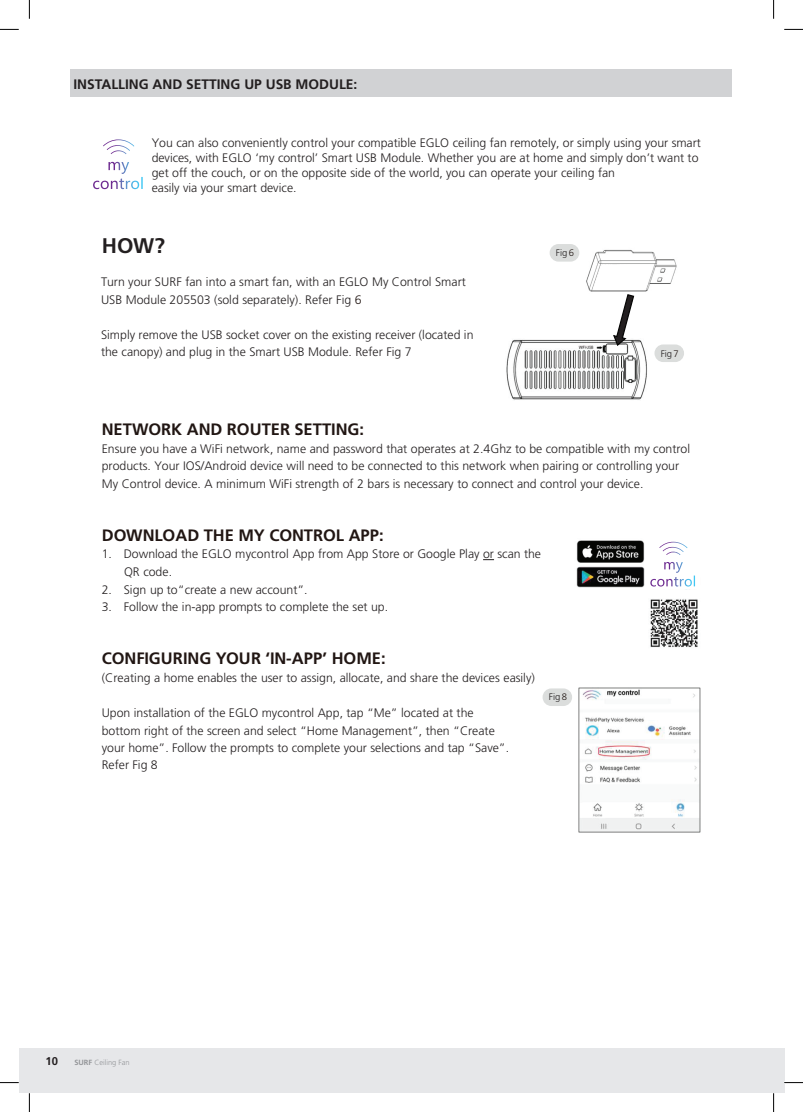
<style>
.page{position:relative;width:803px;height:1112px;background:#fff}
.page>*{position:absolute;margin:0;border:0;box-sizing:border-box;transform-origin:0 0}
.t1{font:700 21.12px "Frutiger";color:#231f20}
.t2{font:700 16.5px "Frutiger";letter-spacing:-.005em;color:#211613}
.Überschrift{font:700 13.75px "Frutiger";color:#231f20}
.t3{font:300 12.25px/17.2px "Frutiger";color:#231f20}
.t4{font:700 11.25px "Frutiger";color:#231f20}
.t5{font:300 9.5px "Frutiger";letter-spacing:-.005em;color:#231f20}
.t6{font:300 7.5px "Frutiger";color:#939598}
.s1{color:#211613}
.s2{font-weight:700}
</style>
<div class="page">
<img style="left:576px;top:540px;width:69px;height:48px">
<img style="left:580px;top:689px;width:118px;height:141px">
<div style="left:578px;top:687px;width:122px;height:145px;border:1px solid #7f807f"></div>
<img style="left:579px;top:249px;width:98px;height:43px">
<img style="left:506px;top:339px;width:141px;height:61px">
<div style="left:550px;top:244px;width:29px;height:17px;background:#dbdddc;border-radius:9px"></div>
<div style="left:654px;top:344px;width:30px;height:18px;background:#dbdddc;border-radius:9px"></div>
<div style="left:542px;top:688px;width:30px;height:17px;background:#dbdddc;border-radius:9px"></div>
<img style="left:650px;top:599px;width:48px;height:49px">
<svg style="left:93px;top:139px;width:50px;height:50px"></svg>
<svg style="left:650px;top:541px;width:45px;height:45px"></svg>
<svg style="left:593px;top:265px;width:60px;height:82px"></svg>
<div style="left:19px;top:1047px;width:765px;height:45px;background:#e6e7e9"></div>
<div style="left:70px;top:69px;width:661px;height:27px;background:#d1d2d4"></div>
<svg style="left:0;top:29px;width:19px;height:1px"></svg>
<svg style="left:784px;top:29px;width:19px;height:1px"></svg>
<svg style="left:29px;top:0;width:1px;height:19px"></svg>
<svg style="left:29px;top:1092px;width:1px;height:19px"></svg>
<svg style="left:773px;top:0;width:1px;height:19px"></svg>
<svg style="left:773px;top:1092px;width:1px;height:19px"></svg>
<p class="Überschrift" style="left:73px;top:77px;width:285px">INSTALLING AND SETTING UP USB MODULE:</p>
<p class="t3" style="left:152px;top:136px;width:551px;line-height:14.8px">You can also conveniently control your compatible EGLO ceiling fan remotely, or simply using your smart devices, with EGLO ‘my control’ Smart USB Module. Whether you are at home and simply don’t want to get off the couch, or on the opposite side of the world, you can operate your ceiling fan<br>easily via your smart device.</p>
<p class="t1" style="left:102px;top:233px;width:65px">HOW?</p>
<p class="t3" style="left:101px;top:273px;width:366px">Turn your SURF fan into a smart fan, with an EGLO My Control Smart<br>USB Module 205503 (sold separately). Refer Fig <span class="s1">6</span></p>
<p class="t3" style="left:101px;top:326px;width:374px">Simply remove the USB socket cover on the existing receiver (located in the canopy) and plug in the Smart USB Module. Refer Fig 7</p>
<p class="t5" style="left:556px;top:247px;width:20px">Fig <span class="s1">6</span></p>
<p class="t5" style="left:661px;top:348px;width:20px">Fig <span class="s1">7</span></p>
<p class="t2" style="left:102px;top:419px;width:264px">NETWORK AND ROUTER SETTING:</p>
<p class="t3" style="left:102px;top:439px;width:590px;line-height:17.6px">Ensure you have a WiFi network, name and password that operates at 2.4Ghz to be compatible with my control products. Your IOS/Android device will need to be connected to this network when pairing or controlling your<br>My Control device. A minimum WiFi strength of 2 bars is necessary to connect and control your device.</p>
<p class="t2" style="left:102px;top:525px;width:284px">DOWNLOAD THE MY CONTROL APP:</p>
<p class="t3" style="left:124px;top:545px;width:418px;line-height:17.8px;text-indent:-22px">1. Download the EGLO mycontrol App from App Store or Google Play or scan the<br>QR code.</p>
<p class="t3" style="left:102px;top:581px;width:207px">2. Sign up to“create a new account”.</p>
<p class="t3" style="left:102px;top:598px;width:288px">3. Follow the in-app prompts to complete the set up.</p>
<p class="t2" style="left:102px;top:648px;width:285px">CONFIGURING YOUR ‘IN-APP’ HOME:</p>
<p class="t3" style="left:102px;top:669px;width:435px">(Creating a home enables the user to assign, allocate, and share the devices easily)</p>
<p class="t3" style="left:102px;top:704px;width:409px">Upon installation of the EGLO mycontrol App, tap “Me” located at the bottom right of the screen and select “Home Management”, then “Create your home”. Follow the prompts to complete your selections and tap “Save”.<br>Refer Fig 8</p>
<p class="t5" style="left:549px;top:691px;width:20px">Fig <span class="s1">8</span></p>
<p class="t4" style="left:46px;top:1054px;width:14px">10</p>
<p class="t6" style="left:74px;top:1058px;width:57px"><span class="s2">SURF</span> Ceiling Fan</p>
</div>
